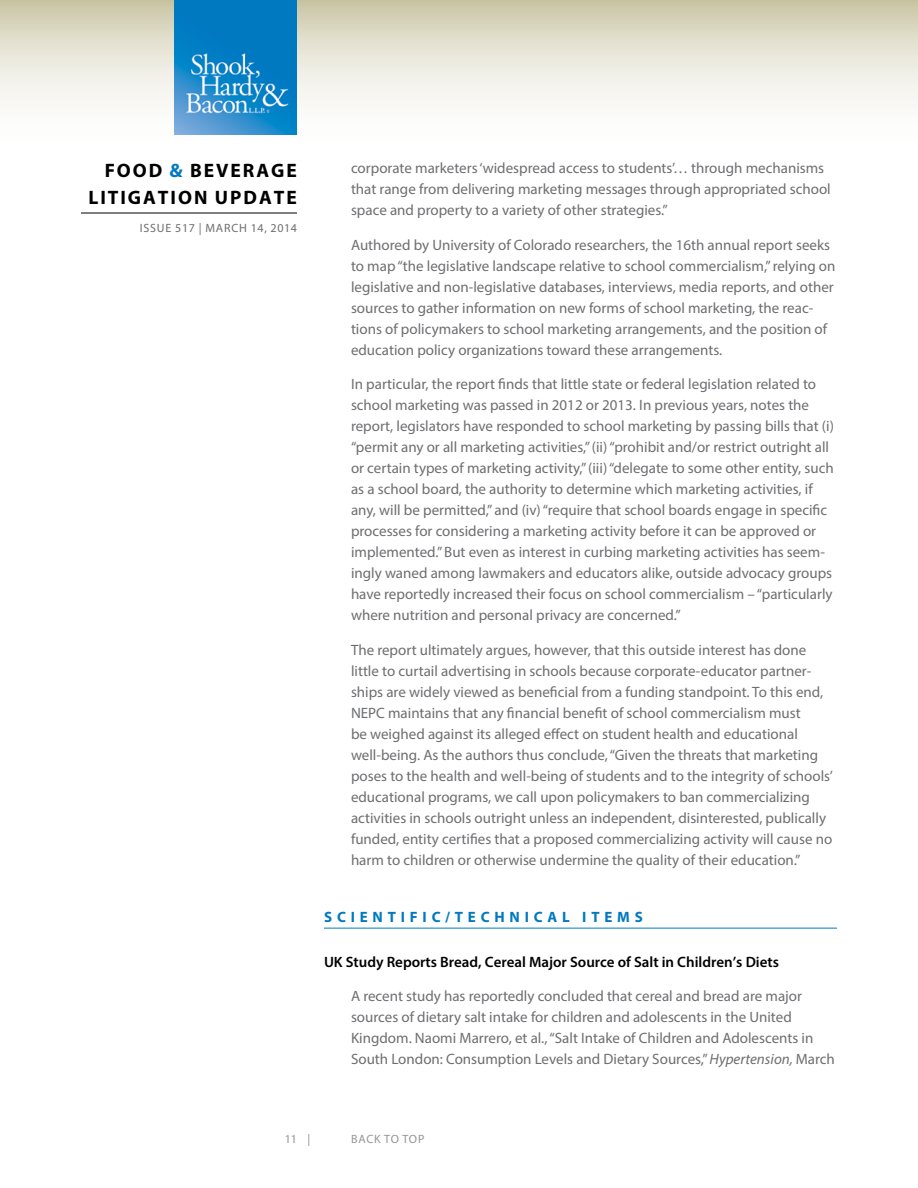
<style>
.page{position:relative;width:918px;height:1188px;background:#fff}
.page>*{position:absolute;margin:0;border:0;box-sizing:border-box;transform-origin:0 0}
.t1{font:700 19.5px/27px "Myriad Pro";letter-spacing:.1em;color:#000}
.t2{font:15px/21px "Myriad Pro";color:#6d6e71}
.t3{font:600 15px "Myriad Pro";color:#000}
.t4{font:700 15px "Myriad Pro";letter-spacing:.32em;color:#0079c1}
.t5{font:12px "Myriad Pro";letter-spacing:.065em;color:#6d6e71}
.t6{font:12px "Myriad Pro";color:#939598}
.s1{color:#0079c1}
.s2{font-style:italic}
</style>
<div class="page">
<svg style="left:0;top:0;width:918px;height:135px"></svg>
<hr style="left:81px;top:213px;width:216px;height:1px;background:#000">
<img style="left:175px;top:0;width:122px;height:135px">
<hr style="left:324px;top:928px;width:513px;height:1px;background:#0079c1">
<h1 class="t1" style="left:88px;top:156px;width:210px;text-indent:16px">FOOD <span class="s1">&amp;</span> BEVERAGE<br>LITIGATION UPDATE</h1>
<p class="t5" style="left:140px;top:221px;width:159px">Issue 517 | MARCH 14, 2014</p>
<p class="t2" style="left:351px;top:157px;width:481px">corporate marketers ‘widespread access to students’… through mechanisms that range from delivering marketing messages through appropriated school space and property to a variety of other strategies.”</p>
<p class="t2" style="left:351px;top:234px;width:486px">Authored by University of Colorado researchers, the 16th annual report seeks to map “the legislative landscape relative to school commercialism,” relying on legislative and non-legislative databases, interviews, media reports, and other sources to gather information on new forms of school marketing, the reac&shy;tions of policymakers to school marketing arrangements, and the position of education policy organizations toward these arrangements.</p>
<p class="t2" style="left:351px;top:373px;width:484px">In particular, the report finds that little state or federal legislation related to school marketing was passed in 2012 or 2013. In previous years, notes the report, legislators have responded to school marketing by passing bills that (i) “permit any or all marketing activities,” (ii) “prohibit and/or restrict outright all or certain types of marketing activity,” (iii) “delegate to some other entity, such as a school board, the authority to determine which marketing activities, if any, will be permitted,” and (iv) “require that school boards engage in specific processes for considering a marketing activity before it can be approved or implemented.” But even as interest in curbing marketing activities has seem&shy;ingly waned among lawmakers and educators alike, outside advocacy groups have reportedly increased their focus on school commercialism – “particularly where nutrition and personal privacy are concerned.”</p>
<p class="t2" style="left:351px;top:639px;width:484px">The report ultimately argues, however, that this outside interest has done little to curtail advertising in schools because corporate-educator partner&shy;ships are widely viewed as beneficial from a funding standpoint. To this end, NEPC maintains that any financial benefit of school commercialism must<br>be weighed against its alleged effect on student health and educational well-being. As the authors thus conclude, “Given the threats that marketing poses to the health and well-being of students and to the integrity of schools’ educational programs, we call upon policymakers to ban commercializing activities in schools outright unless an independent, disinterested, publically funded, entity certifies that a proposed commercializing activity will cause no harm to children or otherwise undermine the quality of their education.”</p>
<p class="t4" style="left:324px;top:907px;width:320px">SC IENTIF IC /TEC HNIC AL I TEMS</p>
<p class="t3" style="left:324px;top:952px;width:457px">UK Study Reports Bread, Cereal Major Source of Salt in Children’s Diets</p>
<p class="t2" style="left:351px;top:985px;width:485px">A recent study has reportedly concluded that cereal and bread are major sources of dietary salt intake for children and adolescents in the United Kingdom. Naomi Marrero, et al., “Salt Intake of Children and Adolescents in South London: Consumption Levels and Dietary Sources,” <span class="s2">Hypertension,</span> March</p>
<p class="t6" style="left:285px;top:1132px;width:27px">11 |</p>
<p class="t6" style="left:351px;top:1132px;width:9px">back</p>
<p class="t6" style="left:384px;top:1132px;width:27px">to top</p>
</div>
